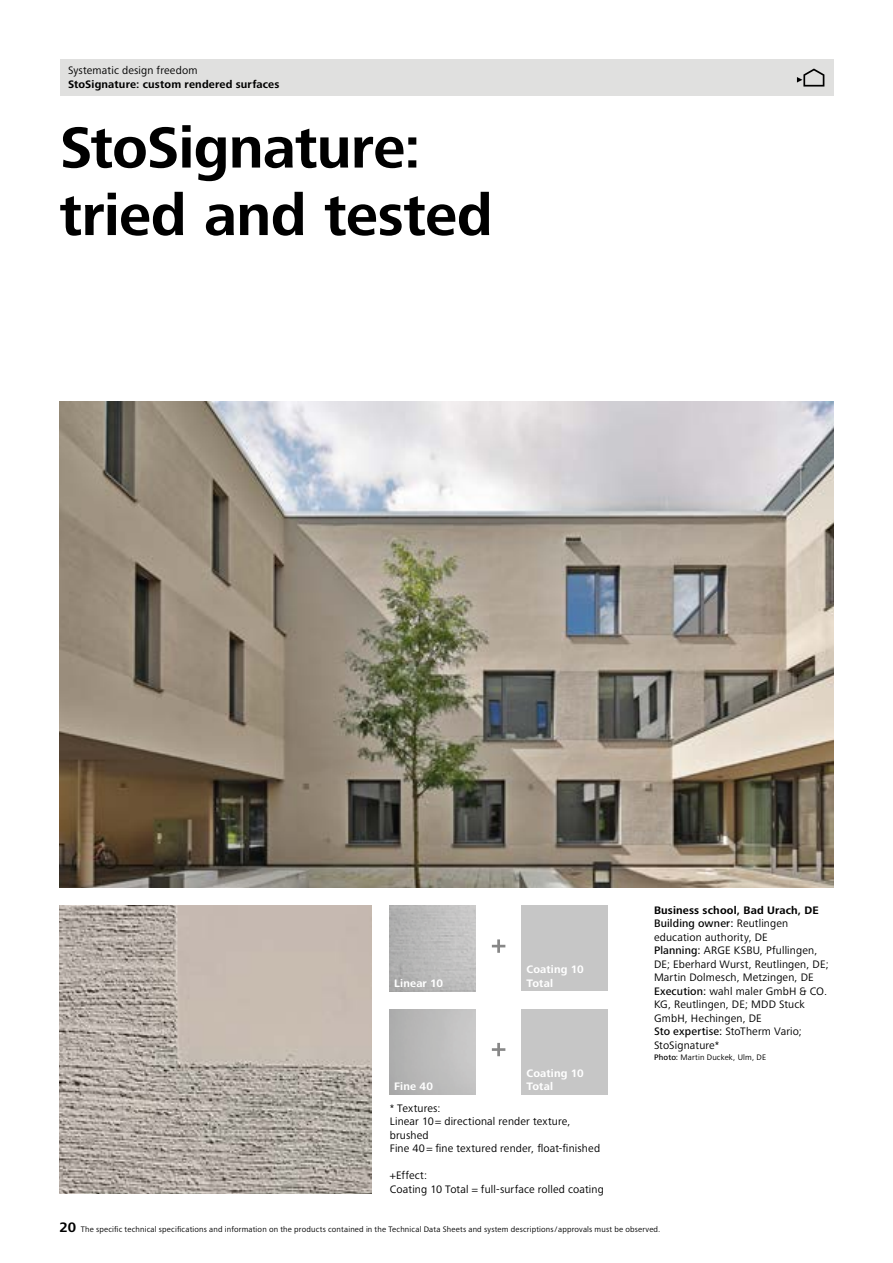
<style>
.page{position:relative;width:893px;height:1263px;background:#fff}
.page>*{position:absolute;margin:0;border:0;box-sizing:border-box;transform-origin:0 0}
.t1{font:700 60px/67.5px "Frutiger Next LTW1 G";letter-spacing:-.015em;color:#000}
.t2{font:11.25px/13.5px "Frutiger Next LTW1 G";letter-spacing:.015em;color:#000}
.t3{font:700 11.25px/13.5px "Frutiger Next LTW1 G";letter-spacing:.015em;color:#fff}
.t4{font:700 11.25px "Frutiger Next LTW1 G";letter-spacing:.015em;color:#000}
.t5{font:8.25px "Frutiger Next LTW1 G";letter-spacing:.02em;color:#000}
.s1{font-weight:700}
.s2{font-weight:500}
.s3{font-weight:700;font-size:14.25px}
</style>
<div class="page">
<img style="left:60px;top:402px;width:773px;height:486px">
<img style="left:60px;top:905px;width:311px;height:289px">
<div style="left:60px;top:60px;width:773px;height:36px;background:#e0e0df"></div>
<svg style="left:797px;top:69px;width:27px;height:18px"></svg>
<img style="left:390px;top:906px;width:85px;height:85px">
<div style="left:522px;top:905px;width:86px;height:86px;background:#c6c6c6"></div>
<div style="left:522px;top:1009px;width:86px;height:86px;background:#c6c6c6"></div>
<svg style="left:492px;top:1043px;width:13px;height:13px"></svg>
<svg style="left:492px;top:939px;width:13px;height:14px"></svg>
<p class="t2" style="left:68px;top:64px;width:131px">Systematic design freedom</p>
<p class="t4" style="left:68px;top:78px;width:213px">StoSignature: custom rendered surfaces</p>
<h1 class="t1" style="left:60px;top:116px;width:435px">StoSignature: tried and tested</h1>
<p class="t3" style="left:394px;top:977px;width:51px">Linear 10</p>
<p class="t3" style="left:394px;top:1080px;width:40px">Fine 40</p>
<p class="t3" style="left:526px;top:963px;width:59px">Coating 10<br>Total</p>
<p class="t3" style="left:526px;top:1067px;width:59px">Coating 10<br>Total</p>
<p class="t2" style="left:390px;top:1101px;width:212px">* Textures:<br>Linear 10 = directional render texture, brushed<br>Fine 40 = fine textured render, float-finished</p>
<p class="t2" style="left:390px;top:1169px;width:216px">+Effect:<br>Coating 10 Total = full-surface rolled coating</p>
<p class="t2" style="left:654px;top:903px;width:176px"><span class="s1">Business school, Bad Urach, DE<br></span><span class="s2">Building owner:</span> Reutlingen education authority, DE<br><span class="s2">Planning:</span> ARGE KSBU, Pfullingen,<br>DE; Eberhard Wurst, Reutlingen, DE;<br>Martin Dolmesch, Metzingen, DE<br><span class="s2">Execution:</span> wahl maler GmbH &amp; CO.<br>KG, Reutlingen, DE; MDD Stuck<br>GmbH, Hechingen, DE<br><span class="s2">Sto expertise:</span> StoTherm Vario;<br>StoSignature*</p>
<p class="t5" style="left:654px;top:1052px;width:114px"><span class="s2">Photo:</span> Martin Duckek, Ulm, DE</p>
<p class="t5" style="left:60px;top:1224px;width:602px"><span class="s3">20</span> The specific technical specifications and information on the products contained in the Technical Data Sheets and system descriptions / approvals must be observed.</p>
</div>
